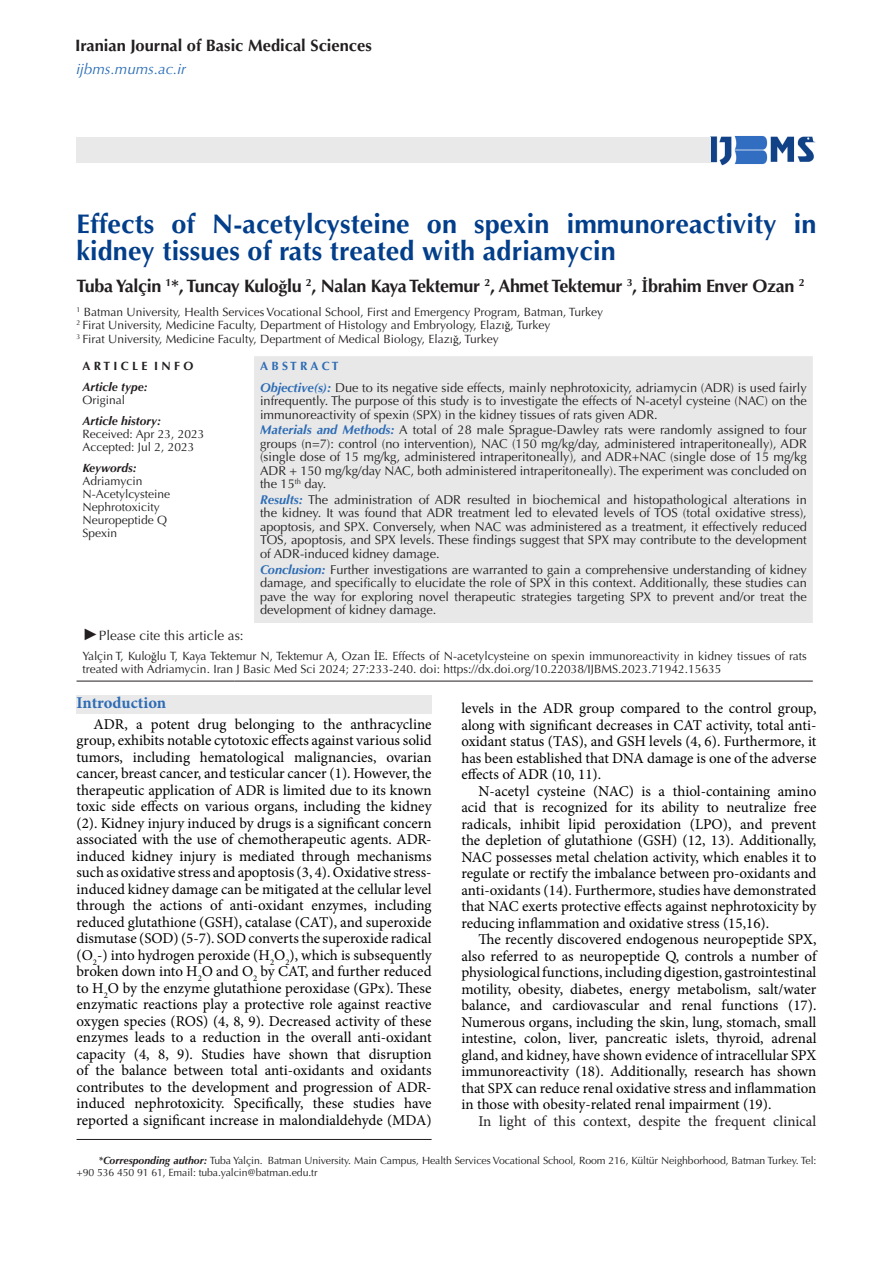
<style>
.page{position:relative;width:893px;height:1263px;background:#fff}
.page>*{position:absolute;margin:0;border:0;box-sizing:border-box;transform-origin:0 0}
.t1{font:700 27px/27px "Optima LT Std";letter-spacing:.005em;color:#023e8a}
.t2{font:700 18px "Optima LT Std";letter-spacing:-.02em;color:#231f20}
.t3{font:700 16.5px "Optima LT Std";color:#231f20}
.t4{font:700 16.5px "Minion Pro";letter-spacing:-.005em;color:#2d6cb5}
.t5{font:15px/16.5px "Minion Pro";color:#000;text-align:justify}
.t6{font:15px "Minion Pro";color:#231f20}
.t7{font:italic 15px "Optima LT Std";color:#296db6}
.t8{font:13.5px "Optima LT Std";color:#231f20}
.t9{font:12.75px/13.5px "Optima LT Std";color:#231f20;text-align:justify}
.Body_Text{font:12px/13px "Optima LT Std";color:#231f20}
.t10{font:italic 700 12px "Optima LT Std";color:#231f20}
.t11{font:700 12px "Optima LT Std";color:#231f20}
.t12{font:700 12px "Optima LT Std";color:#2d6cb5}
.t13{font:10.5px/12px "Optima LT Std";letter-spacing:-.01em;color:#231f20}
.s1{font-family:"Minion Pro"}
.s2{font-weight:700;font-style:italic;color:#2d6cb5}
.s3{font-family:"Times New Roman";font-style:italic;font-size:16.5px}
.s4{font-weight:700;font-style:italic}
</style>
<div class="page">
<hr style="left:77px;top:1139px;width:355px;height:1px;background:#231f20">
<div style="left:254px;top:356px;width:559px;height:267px;background:#e8e8e8"></div>
<hr style="left:77px;top:681px;width:158px;height:1px;background:#231f20">
<svg style="left:235px;top:681px;width:19px;height:1px"></svg>
<hr style="left:254px;top:681px;width:559px;height:1px;background:#231f20">
<div style="left:77px;top:695px;width:355px;height:18px;background:#e9e9e9"></div>
<img style="left:710px;top:136px;width:106px;height:30px">
<div style="left:77px;top:137px;width:634px;height:26px;background:#e9e9e9"></div>
<p class="t3" style="left:75px;top:36px;width:298px">Iranian Journal of Basic Medical Sciences</p>
<p class="t7" style="left:77px;top:61px;width:111px">ijbms.mums.ac.ir</p>
<p class="t1" style="left:77px;top:211px;width:741px">Effects of N-acetylcysteine on spexin immunoreactivity in kidney tissues of rats treated with adriamycin</p>
<p class="t2" style="left:77px;top:275px;width:729px">Tuba Yalçin <sup>1</sup>*, Tuncay Kulo<span class="s1">ğ</span>lu <sup>2</sup>, Nalan Kaya Tektemur <sup>2</sup>, Ahmet Tektemur <sup>3</sup>, <span class="s1">İ</span>brahim Enver Ozan <sup>2</sup></p>
<p class="Body_Text" style="left:77px;top:305px;width:528px"><sup>1</sup> Batman University, Health Services Vocational School, First and Emergency Program, Batman, Turkey</p>
<p class="Body_Text" style="left:77px;top:319px;width:475px"><sup>2</sup> Firat University, Medicine Faculty, Department of Histology and Embryology, Elazı<span class="s1">ğ</span>, Turkey</p>
<p class="Body_Text" style="left:77px;top:332px;width:424px"><sup>3</sup> Firat University, Medicine Faculty, Department of Medical Biology, Elazı<span class="s1">ğ</span>, Turkey</p>
<p class="t11" style="left:83px;top:359px;width:112px">A R T I C L E I N F O</p>
<p class="t12" style="left:260px;top:359px;width:80px">A B S T R A C T</p>
<p class="t10" style="left:83px;top:380px;width:67px">Article type:</p>
<p class="Body_Text" style="left:83px;top:394px;width:44px">Original</p>
<p class="t9" style="left:260px;top:381px;width:548px"><span class="s2">Objective(s):</span> Due to its negative side effects, mainly nephrotoxicity, adriamycin (ADR) is used fairly infrequently. The purpose of this study is to investigate the effects of N-acetyl cysteine (NAC) on the immunoreactivity of spexin (SPX) in the kidney tissues of rats given ADR.</p>
<p class="t9" style="left:260px;top:423px;width:548px"><span class="s2">Materials and Methods:</span> A total of 28 male Sprague-Dawley rats were randomly assigned to four groups (n=7): control (no intervention), NAC (150 mg/kg/day, administered intraperitoneally), ADR (single dose of 15 mg/kg, administered intraperitoneally), and ADR+NAC (single dose of 15 mg/kg ADR + 150 mg/kg/day NAC, both administered intraperitoneally). The experiment was concluded on the 15<sup>th</sup> day.</p>
<p class="t9" style="left:260px;top:493px;width:548px"><span class="s2">Results:</span> The administration of ADR resulted in biochemical and histopathological alterations in the kidney. It was found that ADR treatment led to elevated levels of TOS (total oxidative stress), apoptosis, and SPX. Conversely, when NAC was administered as a treatment, it effectively reduced TOS, apoptosis, and SPX levels. These findings suggest that SPX may contribute to the development of ADR-induced kidney damage.</p>
<p class="t9" style="left:260px;top:563px;width:548px"><span class="s2">Conclusion:</span> Further investigations are warranted to gain a comprehensive understanding of kidney damage, and specifically to elucidate the role of SPX in this context. Additionally, these studies can pave the way for exploring novel therapeutic strategies targeting SPX to prevent and/or treat the development of kidney damage.</p>
<p class="t10" style="left:83px;top:414px;width:80px">Article history:</p>
<p class="Body_Text" style="left:83px;top:428px;width:123px">Received: Apr 23, 2023</p>
<p class="Body_Text" style="left:83px;top:441px;width:113px">Accepted: Jul 2, 2023</p>
<p class="t10" style="left:83px;top:461px;width:56px">Keywords:</p>
<p class="Body_Text" style="left:83px;top:474px;width:61px">Adriamycin</p>
<p class="Body_Text" style="left:83px;top:488px;width:89px">N-Acetylcysteine</p>
<p class="Body_Text" style="left:83px;top:501px;width:79px">Nephrotoxicity</p>
<p class="Body_Text" style="left:83px;top:514px;width:86px">Neuropeptide Q</p>
<p class="Body_Text" style="left:83px;top:527px;width:36px">Spexin</p>
<p class="t8" style="left:83px;top:628px;width:163px"><span class="s3">►</span>Please cite this article as:</p>
<p class="Body_Text" style="left:83px;top:649px;width:726px">Yalçin T, Kulo<span class="s1">ğ</span>lu T, Kaya Tektemur N, Tektemur A, Ozan <span class="s1">İE</span>. Effects of N-acetylcysteine on spexin immunoreactivity in kidney tissues of rats treated with Adriamycin. Iran J Basic Med Sci 2024; 27:233-240. doi: https://dx.doi.org/10.22038/IJBMS.2023.71942.15635</p>
<p class="t4" style="left:77px;top:691px;width:91px">Introduction</p>
<p class="t5" style="left:77px;top:716px;width:357px;text-indent:17px">ADR, a potent drug belonging to the anthracycline group, exhibits notable cytotoxic effects against various solid tumors, including hematological malignancies, ovarian cancer, breast cancer, and testicular cancer (1). However, the therapeutic application of ADR is limited due to its known toxic side effects on various organs, including the kidney (2). Kidney injury induced by drugs is a significant concern associated with the use of chemotherapeutic agents. ADR&shy;induced kidney injury is mediated through mechanisms such as oxidative stress and apoptosis (3, 4). Oxidative stress&shy;induced kidney damage can be mitigated at the cellular level through the actions of anti-oxidant enzymes, including reduced glutathione (GSH), catalase (CAT), and superoxide dismutase (SOD) (5-7). SOD converts the superoxide radical (O<sub>2</sub>-) into hydrogen peroxide (H<sub>2</sub>O<sub>2</sub>), which is subsequently broken down into H<sub>2</sub>O and O<sub>2</sub> by CAT, and further reduced to H<sub>2</sub>O by the enzyme glutathione peroxidase (GPx). These enzymatic reactions play a protective role against reactive oxygen species (ROS) (4, 8, 9). Decreased activity of these enzymes leads to a reduction in the overall anti-oxidant capacity (4, 8, 9). Studies have shown that disruption of the balance between total anti-oxidants and oxidants contributes to the development and progression of ADR&shy;induced nephrotoxicity. Specifically, these studies have reported a significant increase in malondialdehyde (MDA)</p>
<p class="t5" style="left:461px;top:700px;width:357px">levels in the ADR group compared to the control group, along with significant decreases in CAT activity, total anti&shy;oxidant status (TAS), and GSH levels (4, 6). Furthermore, it has been established that DNA damage is one of the adverse effects of ADR (10, 11).</p>
<p class="t5" style="left:461px;top:783px;width:357px;text-indent:17px">N-acetyl cysteine (NAC) is a thiol-containing amino acid that is recognized for its ability to neutralize free radicals, inhibit lipid peroxidation (LPO), and prevent the depletion of glutathione (GSH) (12, 13). Additionally, NAC possesses metal chelation activity, which enables it to regulate or rectify the imbalance between pro-oxidants and anti-oxidants (14). Furthermore, studies have demonstrated that NAC exerts protective effects against nephrotoxicity by reducing inflammation and oxidative stress (15,16).</p>
<p class="t5" style="left:461px;top:931px;width:357px;text-indent:17px">The recently discovered endogenous neuropeptide SPX, also referred to as neuropeptide Q, controls a number of physiological functions, including digestion, gastrointestinal motility, obesity, diabetes, energy metabolism, salt/water balance, and cardiovascular and renal functions (17).<br>Numerous organs, including the skin, lung, stomach, small intestine, colon, liver, pancreatic islets, thyroid, adrenal gland, and kidney, have shown evidence of intracellular SPX immunoreactivity (18). Additionally, research has shown that SPX can reduce renal oxidative stress and inflammation in those with obesity-related renal impairment (19).</p>
<p class="t6" style="left:478px;top:1111px;width:340px">In light of this context, despite the frequent clinical</p>
<p class="t13" style="left:77px;top:1155px;width:741px;text-indent:22px"><span class="s4">*Corresponding author:</span> Tuba Yalçin. Batman University. Main Campus, Health Services Vocational School, Room 216, Kültür Neighborhood, Batman Turkey. Tel: +90 536 450 91 61, Email: tuba.yalcin@batman.edu.tr</p>
</div>
